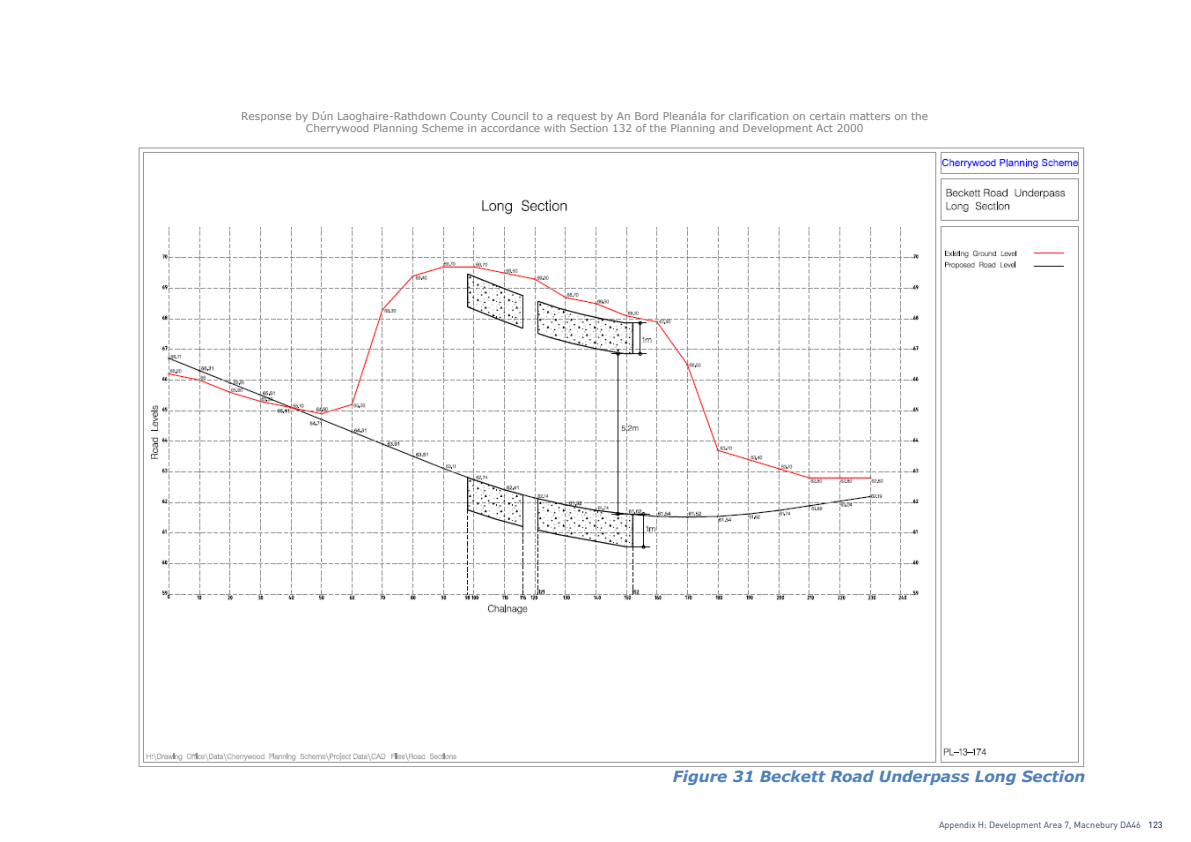
<style>
.page{position:relative;width:1191px;height:842px;background:#fff}
.page>*{position:absolute;margin:0;border:0;box-sizing:border-box;transform-origin:0 0}
.t1{font:italic 700 15.3px "Verdana";color:#4f81bd}
.t2{font:10.6px/12.8px "Verdana";color:#808080;text-align:center}
.running_chapter_titl{font:9px "DIN Pro";color:#374760}
.Body_text_-_0_mm{font:500 9px "DIN Pro";color:#374760}
</style>
<div class="page">
<img style="left:138px;top:147px;width:946px;height:619px">
<p class="t2" style="left:241px;top:109px;width:688px">Response by Dún Laoghaire-Rathdown County Council to a request by An Bord Pleanála for clarification on certain matters on the<br>Cherrywood Planning Scheme in accordance with Section 132 of the Planning and Development Act 2000</p>
<p class="t1" style="left:673px;top:765px;width:414px">Figure 31 Beckett Road Underpass Long Section</p>
<p class="running_chapter_titl" style="left:939px;top:819px;width:203px">Appendix H: Development Area 7, Macnebury DA46</p>
<p class="Body_text_-_0_mm" style="left:1148px;top:819px;width:16px">123</p>
</div>
